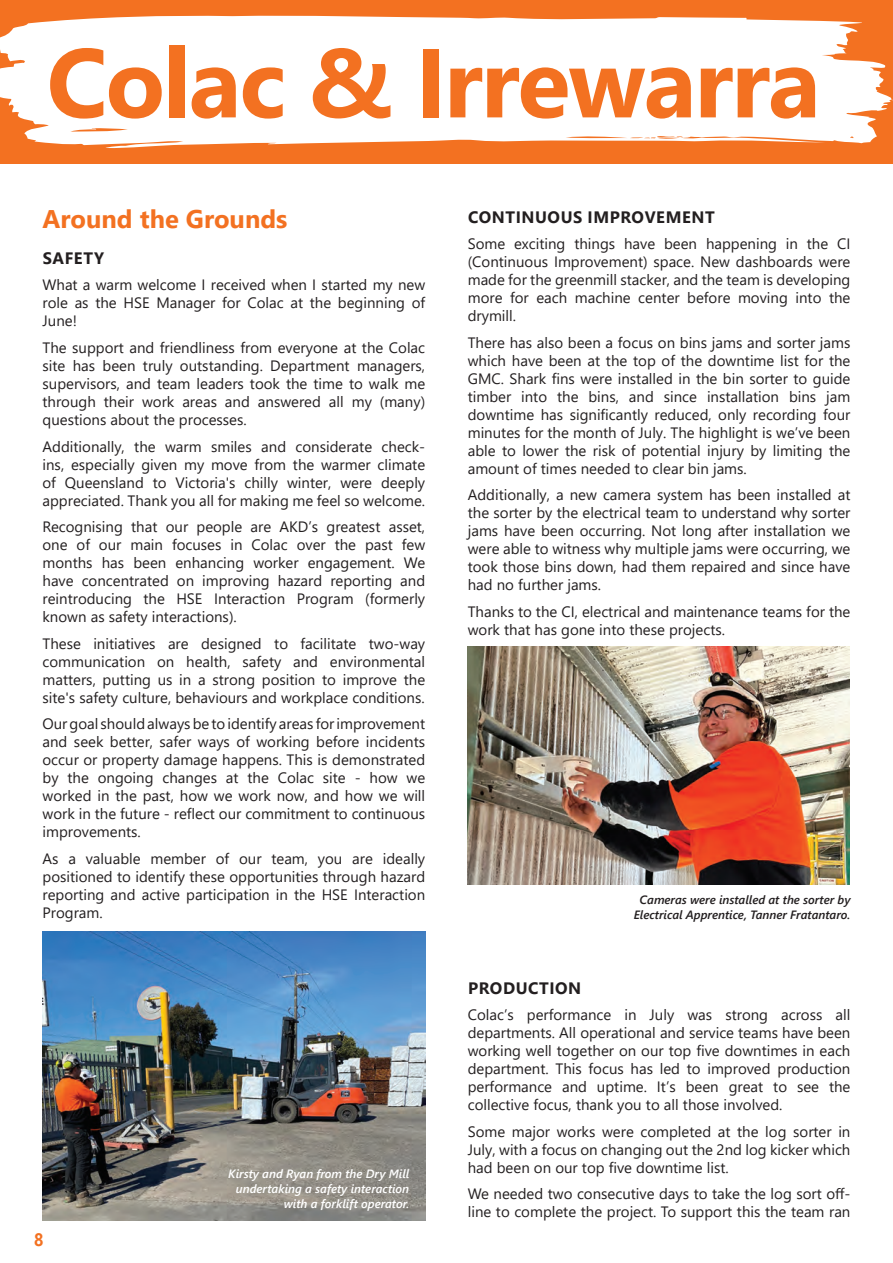
<style>
.page{position:relative;width:893px;height:1263px;background:#fff}
.page>*{position:absolute;margin:0;border:0;box-sizing:border-box;transform-origin:0 0}
.t1{font:700 97.5px "Segoe UI";letter-spacing:-.02em;color:#f37121}
.t2{font:700 25.5px "Segoe UI";color:#f37121}
.t3{font:700 18px "Segoe UI";color:#f37121;scale:.9 1}
.SUBHEAD{font:700 16.5px "Segoe UI";letter-spacing:.035em;color:#231f20}
.BODY{font:15px/18px "Segoe UI";color:#231f20;text-align:justify}
.CAPTAIN{font:italic 600 12px/15px "Segoe UI";color:#fff;text-align:right}
.CAPTAIN-2{font:italic 600 12px/15px "Segoe UI";color:#231f20;text-align:center}
</style>
<div class="page">
<div style="left:0;top:0;width:893px;height:164px;background:#f37121"></div>
<svg style="left:0;top:15px;width:893px;height:133px;background:#fdefe6"></svg>
<img style="left:43px;top:931px;width:382px;height:289px">
<img style="left:468px;top:647px;width:381px;height:237px">
<p class="t1" style="left:47px;top:-9px;width:775px">Colac &amp; Irrewarra</p>
<p class="t2" style="left:43px;top:195px;width:246px">Around the Grounds</p>
<p class="SUBHEAD" style="left:43px;top:243px;width:63px">SAFETY</p>
<p class="BODY" style="left:43px;top:275px;width:384px">What a warm welcome I received when I started my new role as the HSE Manager for Colac at the beginning of June!</p>
<p class="BODY" style="left:43px;top:337px;width:384px">The support and friendliness from everyone at the Colac site has been truly outstanding. Department managers, supervisors, and team leaders took the time to walk me through their work areas and answered all my (many) questions about the processes.</p>
<p class="BODY" style="left:43px;top:436px;width:384px">Additionally, the warm smiles and considerate check&shy;ins, especially given my move from the warmer climate of Queensland to Victoria's chilly winter, were deeply appreciated. Thank you all for making me feel so welcome.</p>
<p class="BODY" style="left:43px;top:516px;width:384px">Recognising that our people are AKD’s greatest asset, one of our main focuses in Colac over the past few months has been enhancing worker engagement. We have concentrated on improving hazard reporting and reintroducing the HSE Interaction Program (formerly known as safety interactions).</p>
<p class="BODY" style="left:43px;top:633px;width:384px">These initiatives are designed to facilitate two-way communication on health, safety and environmental matters, putting us in a strong position to improve the site's safety culture, behaviours and workplace conditions.</p>
<p class="BODY" style="left:43px;top:713px;width:384px">Our goal should always be to identify areas for improvement and seek better, safer ways of working before incidents occur or property damage happens. This is demonstrated by the ongoing changes at the Colac site - how we worked in the past, how we work now, and how we will work in the future - reflect our commitment to continuous improvements.</p>
<p class="BODY" style="left:43px;top:848px;width:384px">As a valuable member of our team, you are ideally positioned to identify these opportunities through hazard reporting and active participation in the HSE Interaction Program.</p>
<p class="t3" style="left:34px;top:1222px;width:12px">8</p>
<p class="CAPTAIN" style="left:228px;top:1164px;width:183px">Kirsty and Ryan from the Dry Mill undertaking a safety interaction with a forklift operator.</p>
<p class="SUBHEAD" style="left:468px;top:201px;width:248px">CONTINUOUS IMPROVEMENT</p>
<p class="BODY" style="left:468px;top:233px;width:384px">Some exciting things have been happening in the CI (Continuous Improvement) space. New dashboards were made for the greenmill stacker, and the team is developing more for each machine center before moving into the drymill.</p>
<p class="BODY" style="left:468px;top:332px;width:384px">There has also been a focus on bins jams and sorter jams which have been at the top of the downtime list for the GMC. Shark fins were installed in the bin sorter to guide timber into the bins, and since installation bins jam downtime has significantly reduced, only recording four minutes for the month of July. The highlight is we’ve been able to lower the risk of potential injury by limiting the amount of times needed to clear bin jams.</p>
<p class="BODY" style="left:468px;top:484px;width:384px">Additionally, a new camera system has been installed at the sorter by the electrical team to understand why sorter jams have been occurring. Not long after installation we were able to witness why multiple jams were occurring, we took those bins down, had them repaired and since have had no further jams.</p>
<p class="BODY" style="left:468px;top:601px;width:384px">Thanks to the CI, electrical and maintenance teams for the work that has gone into these projects.</p>
<p class="CAPTAIN-2" style="left:634px;top:890px;width:218px">Cameras were installed at the sorter by<br>Electrical Apprentice, Tanner Fratantaro.</p>
<p class="SUBHEAD" style="left:468px;top:972px;width:115px">PRODUCTION</p>
<p class="BODY" style="left:468px;top:1005px;width:384px">Colac’s performance in July was strong across all departments. All operational and service teams have been working well together on our top five downtimes in each department. This focus has led to improved production performance and uptime. It’s been great to see the collective focus, thank you to all those involved.</p>
<p class="BODY" style="left:468px;top:1121px;width:384px">Some major works were completed at the log sorter in July, with a focus on changing out the 2nd log kicker which had been on our top five downtime list.</p>
<p class="BODY" style="left:468px;top:1184px;width:384px">We needed two consecutive days to take the log sort off&shy;line to complete the project. To support this the team ran</p>
</div>
